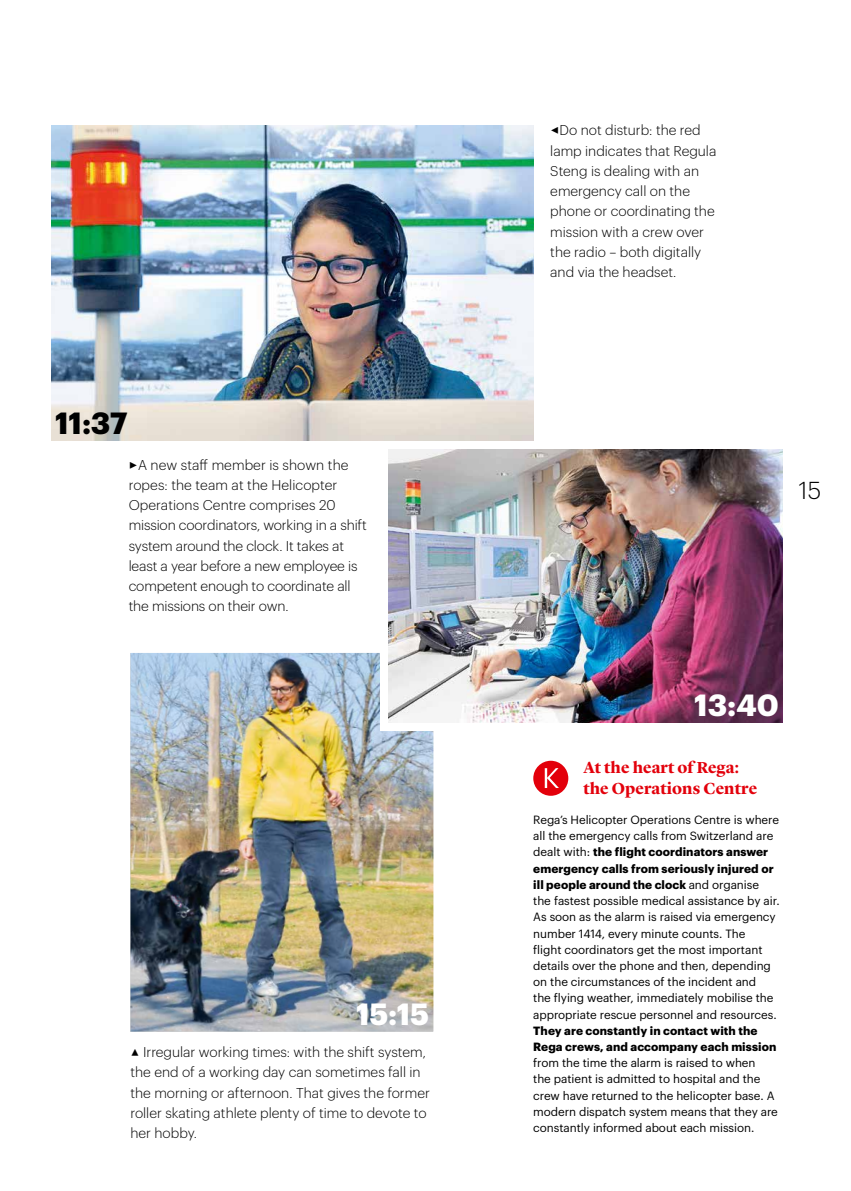
<style>
.page{position:relative;width:851px;height:1191px;background:#fff}
.page>*{position:absolute;margin:0;border:0;box-sizing:border-box;transform-origin:0 0}
.t1{font:700 30px "Graphik";color:#fff}
.t2{font:700 30px "Graphik";color:#000}
.t3{font:300 24px "Graphik";color:#000}
.t4{font:700 16.5px/20.2px "Lyon Display";letter-spacing:.005em;color:#e3000b}
.t5{font:300 13.8px/20.2px "Graphik";color:#000}
.t6{font:11.7px/16.2px "Graphik";letter-spacing:-.005em;color:#000}
.s1{font-weight:700}
</style>
<div class="page">
<img style="left:130px;top:653px;width:303px;height:378px">
<img style="left:51px;top:125px;width:482px;height:316px">
<div style="left:380px;top:466px;width:241px;height:265px;background:#fff"></div>
<img style="left:388px;top:449px;width:394px;height:274px">
<div style="left:533px;top:760px;width:35px;height:35px;background:#e3000b;border-radius:50%"></div>
<svg style="left:544px;top:768px;width:15px;height:20px"></svg>
<p class="t2" style="left:55px;top:400px;width:74px">11:37</p>
<p class="t5" style="left:129px;top:453px;width:239px">✓A new staff member is shown the ropes: the team at the Helicopter Operations Centre comprises 20 mission coordinators, working in a shift system around the clock. It takes at least a year before a new employee is competent enough to coordinate all the missions on their own.</p>
<p class="t1" style="left:356px;top:991px;width:75px">15:15</p>
<p class="t5" style="left:130px;top:1040px;width:301px;text-indent:13px">Irregular working times: with the shift system, the end of a working day can sometimes fall in the morning or afternoon. That gives the former roller skating athlete plenty of time to devote to her hobby.</p>
<p class="t5" style="left:550px;top:119px;width:167px;text-indent:9px">Do not disturb: the red lamp indicates that Regula<br>Steng is dealing with an emergency call on the phone or coordinating the mission with a crew over the radio – both digitally and via the headset.</p>
<h2 class="t3" style="left:798px;top:473px;width:24px">15</h2>
<p class="t1" style="left:694px;top:682px;width:86px">13:40</p>
<h3 class="t4" style="left:583px;top:756px;width:175px">At the heart of Rega: the Operations Centre</h3>
<p class="t6" style="left:533px;top:810px;width:248px">Rega’s Helicopter Operations Centre is where all the emergency calls from Switzerland are dealt with: <span class="s1">the flight coordinators answer emergency calls from seriously injured or ill people around the clock</span> and organise<br>the fastest possible medical assistance by air.<br>As soon as the alarm is raised via emergency number 1414, every minute counts. The<br>flight coordinators get the most important details over the phone and then, depending on the circumstances of the incident and<br>the flying weather, immediately mobilise the appropriate rescue personnel and resources.<br><span class="s1">They are constantly in contact with the Rega crews, and accompany each mission </span>from the time the alarm is raised to when<br>the patient is admitted to hospital and the crew have returned to the helicopter base. A modern dispatch system means that they are constantly informed about each mission.</p>
</div>
